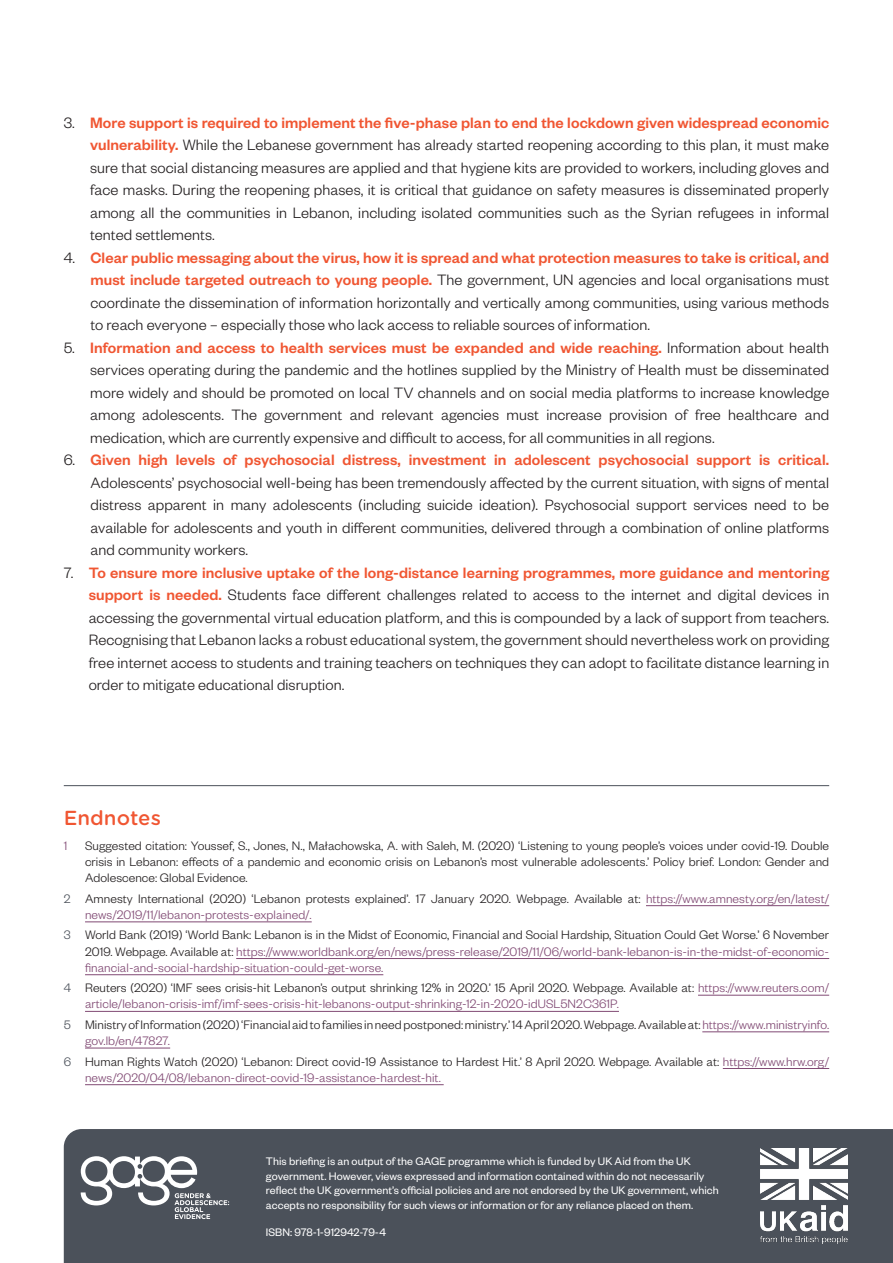
<style>
.page{position:relative;width:893px;height:1263px;background:#fff}
.page>*{position:absolute;margin:0;border:0;box-sizing:border-box;transform-origin:0 0}
.Heading_4{font:500 19.5px "Gotham Rnd S Sm";color:#f05632}
.Body_text_1st_Para{font:300 16.5px/22.5px "Founders Grotesk";letter-spacing:.005em;color:#231f20;text-align:justify}
.Footnotes{font:300 13.5px/16.2px "Founders Grotesk";letter-spacing:.005em;color:#231f20}
.Footnotes-2{font:300 13.5px/16.2px "Founders Grotesk";letter-spacing:.005em;color:#814a74;text-align:justify}
.Image_source{font:12px/14.4px "Founders Grotesk";letter-spacing:.005em;color:#fff}
.s1{font-weight:500;color:#f05632}
.s2{color:#4b515a}
.s3{color:#814a74}
.s4{color:#231f20}
</style>
<div class="page">
<hr style="left:646px;top:905px;width:183px;height:1px;background:#814a74">
<hr style="left:85px;top:922px;width:227px;height:1px;background:#814a74">
<hr style="left:236px;top:958px;width:593px;height:1px;background:#814a74">
<hr style="left:85px;top:974px;width:298px;height:1px;background:#814a74">
<hr style="left:698px;top:995px;width:131px;height:1px;background:#814a74">
<hr style="left:85px;top:1011px;width:534px;height:1px;background:#814a74">
<hr style="left:702px;top:1031px;width:127px;height:1px;background:#814a74">
<hr style="left:85px;top:1048px;width:85px;height:1px;background:#814a74">
<hr style="left:723px;top:1068px;width:106px;height:1px;background:#814a74">
<hr style="left:85px;top:1084px;width:359px;height:1px;background:#814a74">
<hr style="left:64px;top:785px;width:765px;height:1px;background:#4b515a">
<div style="left:64px;top:1129px;width:829px;height:134px;background:#4b515a"></div>
<img style="left:760px;top:1148px;width:87px;height:96px">
<svg style="left:81px;top:1156px;width:148px;height:63px"></svg>
<p class="Body_text_1st_Para" style="left:90px;top:110px;width:741px;text-indent:-26px">3. <span class="s1">More support is required to implement the five-phase plan to end the lockdown given widespread economic vulnerability.</span> While the Lebanese government has already started reopening according to this plan, it must make sure that social distancing measures are applied and that hygiene kits are provided to workers, including gloves and face masks. During the reopening phases, it is critical that guidance on safety measures is disseminated properly among all the communities in Lebanon, including isolated communities such as the Syrian refugees in informal tented settlements.</p>
<p class="Body_text_1st_Para" style="left:91px;top:245px;width:740px;text-indent:-27px">4. <span class="s1">Clear public messaging about the virus, how it is spread and what protection measures to take is critical, and must include targeted outreach to young people.</span> The government, UN agencies and local organisations must coordinate the dissemination of information horizontally and vertically among communities, using various methods to reach everyone – especially those who lack access to reliable sources of information.</p>
<p class="Body_text_1st_Para" style="left:90px;top:335px;width:741px;text-indent:-26px">5. <span class="s1">Information and access to health services must be expanded and wide reaching.</span> Information about health services operating during the pandemic and the hotlines supplied by the Ministry of Health must be disseminated more widely and should be promoted on local TV channels and on social media platforms to increase knowledge among adolescents. The government and relevant agencies must increase provision of free healthcare and medication, which are currently expensive and difficult to access, for all communities in all regions.</p>
<p class="Body_text_1st_Para" style="left:91px;top:448px;width:740px;text-indent:-27px">6. <span class="s1">Given high levels of psychosocial distress, investment in adolescent psychosocial support is critical.<br></span>Adolescents’ psychosocial well-being has been tremendously affected by the current situation, with signs of mental distress apparent in many adolescents (including suicide ideation). Psychosocial support services need to be available for adolescents and youth in different communities, delivered through a combination of online platforms and community workers.</p>
<p class="Body_text_1st_Para" style="left:89px;top:560px;width:742px;text-indent:-25px">7. <span class="s1">To ensure more inclusive uptake of the long-distance learning programmes, more guidance and mentoring support is needed.</span> Students face different challenges related to access to the internet and digital devices in accessing the governmental virtual education platform, and this is compounded by a lack of support from teachers.<br>Recognising that Lebanon lacks a robust educational system, the government should nevertheless work on providing free internet access to students and training teachers on techniques they can adopt to facilitate distance learning in order to mitigate educational disruption.</p>
<p class="Heading_4" style="left:64px;top:803px;width:99px">Endnotes</p>
<p class="Footnotes-2" style="left:64px;top:837px;width:5px">1</p>
<p class="Footnotes" style="left:85px;top:837px;width:746px;text-align:justify">Suggested citation: Youssef, S., Jones, N., Małachowska, A. with Saleh, M. (2020) ‘Listening to young people’s voices under covid-19. Double crisis in Lebanon: effects of a pandemic and economic crisis on Lebanon’s most vulnerable adolescents.’ Policy brief. London: Gender and Adolescence: Global Evidence.</p>
<p class="Footnotes" style="left:85px;top:889px;width:746px;text-indent:-21px"><span class="s2">2</span> Amnesty International (2020) ‘Lebanon protests explained’. 17 January 2020. Webpage. Available at: <span class="s3">https://www.amnesty.org/en/latest/ news/2019/11/lebanon-protests-explained/.</span></p>
<p class="Footnotes-2" style="left:85px;top:926px;width:746px;text-indent:-21px"><span class="s2">3</span> <span class="s4">World Bank (2019) ‘World Bank: Lebanon is in the Midst of Economic, Financial and Social Hardship, Situation Could Get Worse.’ 6 November 2019. Webpage. Available at:</span> https://www.worldbank.org/en/news/press-release/2019/11/06/world-bank-lebanon-is-in-the-midst-of-economic&shy;financial-and-social-hardship-situation-could-get-worse.</p>
<p class="Footnotes-2" style="left:85px;top:979px;width:746px;text-indent:-21px"><span class="s2">4</span> <span class="s4">Reuters (2020) ‘IMF sees crisis-hit Lebanon’s output shrinking 12% in 2020.’ 15 April 2020. Webpage. Available at:</span> https://www.reuters.com/ article/lebanon-crisis-imf/imf-sees-crisis-hit-lebanons-output-shrinking-12-in-2020-idUSL5N2C361P.</p>
<p class="Footnotes" style="left:85px;top:1016px;width:746px;text-indent:-21px"><span class="s2">5</span> Ministry of Information (2020) ‘Financial aid to families in need postponed: ministry.’ 14 April 2020. Webpage. Available at: <span class="s3">https://www.ministryinfo. gov.lb/en/47827.</span></p>
<p class="Footnotes" style="left:85px;top:1052px;width:746px;text-indent:-21px"><span class="s2">6</span> Human Rights Watch (2020) ‘Lebanon: Direct covid-19 Assistance to Hardest Hit.’ 8 April 2020. Webpage. Available at: <span class="s3">https://www.hrw.org/ news/2020/04/08/lebanon-direct-covid-19-assistance-hardest-hit.</span></p>
<p class="Image_source" style="left:266px;top:1154px;width:454px">This briefing is an output of the GAGE programme which is funded by UK Aid from the UK government. However, views expressed and information contained within do not necessarily reflect the UK government’s official policies and are not endorsed by the UK government, which accepts no responsibility for such views or information or for any reliance placed on them.</p>
<p class="Image_source" style="left:266px;top:1224px;width:121px">ISBN: 978-1-912942-79-4</p>
</div>
